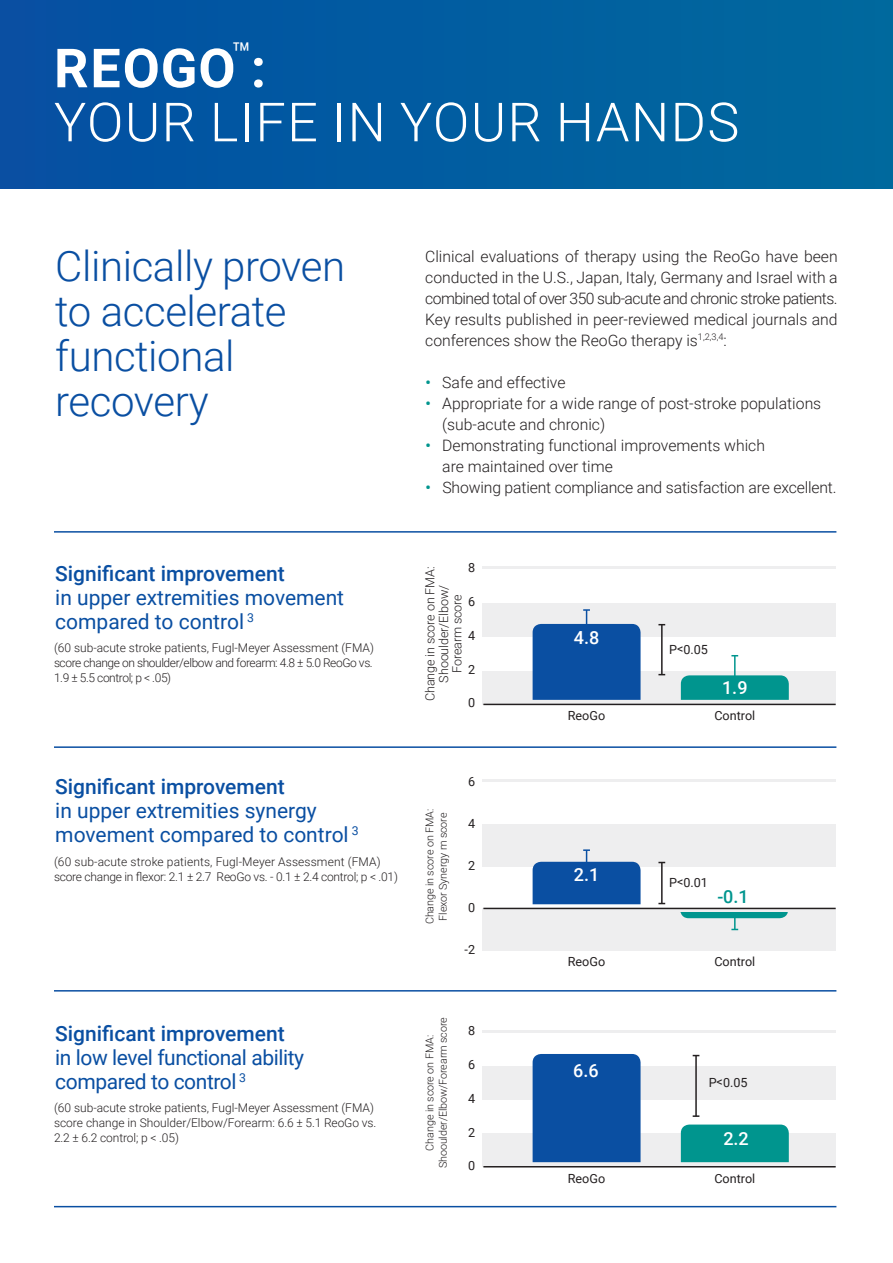
<style>
.page{position:relative;width:893px;height:1263px;background:#fff}
.page>*{position:absolute;margin:0;border:0;box-sizing:border-box;transform-origin:0 0}
.Headlines{font:300 54px "Roboto";letter-spacing:.025em;color:#fff}
.Headlines-2{font:700 54px "Roboto";letter-spacing:.025em;color:#fff}
.Headlines-3{font:300 42px/45px "Roboto";letter-spacing:-.01em;color:#0a4fa2}
.Headlines-4{font:31.5px "Roboto";color:#fff}
.t1{font:21px "Roboto";color:#0a4fa2}
.t2{font:500 21px "Roboto";color:#0a4fa2}
.t3{font:21px "Roboto";letter-spacing:-.02em;color:#0a4fa2}
.t4{font:300 18.9px "Roboto";color:#00958e}
.Main_text_green_bull{font:500 18px "Roboto";color:#fff}
.Main_text_green_bull-2{font:500 18px "Roboto";color:#00958e}
.Main_Text{font:300 15.75px/21px "Roboto";color:#231f20;text-align:justify}
.Main_text_green_bull-3{font:12.6px "Roboto";color:#231f20}
.Main_text_green_bull-4{font:300 12.6px/13.5px "Roboto";letter-spacing:-.01em;color:#231f20;text-align:center}
.t5{font:12.3px "Roboto";color:#0a4fa2}
.Main_text_green_bull-5{font:300 12px/15px "Roboto";color:#231f20}
.Main_text_green_bull-6{font:300 10.8px "Roboto";letter-spacing:-.01em;color:#231f20}
.Main_Text-2{font:300 9.15px "Roboto";color:#231f20}
.s1{font-size:15.75px}
</style>
<div class="page">
<div style="left:0;top:0;width:893px;height:189px;background:linear-gradient(to right,#044fa3,#00699d)"></div>
<hr style="left:54px;top:531px;width:782px;height:2px;background:#0a4fa2">
<hr style="left:54px;top:746px;width:782px;height:2px;background:#0a4fa2">
<hr style="left:54px;top:990px;width:782px;height:1px;background:#0a4fa2">
<hr style="left:54px;top:1206px;width:782px;height:1px;background:#0a4fa2">
<div style="left:483px;top:671px;width:353px;height:34px;background:#eeeeef"></div>
<div style="left:483px;top:603px;width:353px;height:34px;background:#eeeeef"></div>
<hr style="left:483px;top:567px;width:353px;height:2px;background:#eeeeef">
<hr style="left:483px;top:704px;width:353px;height:1px;background:#231f20">
<div style="left:483px;top:908px;width:353px;height:43px;background:#eeeeef"></div>
<div style="left:483px;top:824px;width:353px;height:42px;background:#eeeeef"></div>
<hr style="left:483px;top:779px;width:353px;height:3px;background:#eeeeef">
<hr style="left:483px;top:908px;width:353px;height:1px;background:#231f20">
<hr style="left:661px;top:625px;width:2px;height:50px;background:#231f20">
<div style="left:483px;top:1133px;width:353px;height:34px;background:#eeeeef"></div>
<div style="left:483px;top:1066px;width:353px;height:33px;background:#eeeeef"></div>
<hr style="left:483px;top:1030px;width:353px;height:2px;background:#eeeeef">
<hr style="left:483px;top:1166px;width:353px;height:1px;background:#231f20">
<div style="left:681px;top:1124px;width:108px;height:38px;background:#00958e"></div>
<hr style="left:695px;top:1055px;width:2px;height:61px;background:#231f20">
<svg style="left:693px;top:1115px;width:6px;height:2px"></svg>
<hr style="left:661px;top:862px;width:2px;height:41px;background:#231f20">
<hr style="left:734px;top:656px;width:2px;height:21px;background:#00958e">
<svg style="left:681px;top:675px;width:108px;height:25px;background:#079791"></svg>
<svg style="left:533px;top:609px;width:108px;height:91px"></svg>
<div style="left:533px;top:1054px;width:108px;height:108px;background:#0a4fa2"></div>
<svg style="left:533px;top:849px;width:108px;height:55px"></svg>
<svg style="left:680px;top:912px;width:108px;height:18px"></svg>
<p class="Headlines-4" style="left:232px;top:32px;width:21px">TM</p>
<p class="Headlines-2" style="left:54px;top:30px;width:213px">REOGO :</p>
<p class="Headlines" style="left:54px;top:84px;width:687px">YOUR LIFE IN YOUR HANDS</p>
<p class="Headlines-3" style="left:55px;top:242px;width:291px">Clinically proven to accelerate functional recovery</p>
<p class="t2" style="left:55px;top:559px;width:231px">Significant improvement</p>
<p class="t1" style="left:55px;top:583px;width:290px">in upper extremities movement</p>
<p class="t5" style="left:247px;top:609px;width:8px">3</p>
<p class="t1" style="left:55px;top:607px;width:190px">compared to control</p>
<p class="Main_text_green_bull-5" style="left:54px;top:640px;width:321px;text-align:justify">(60 sub-acute stroke patients, Fugl-Meyer Assessment (FMA( score change on shoulder/elbow and forearm: 4.8 ± 5.0 ReoGo vs.<br>1.9 ± 5.5 control &gt;p; .05(</p>
<p class="t2" style="left:55px;top:771px;width:231px">Significant improvement</p>
<p class="t1" style="left:55px;top:795px;width:263px">in upper extremities synergy</p>
<p class="t5" style="left:352px;top:821px;width:8px">3</p>
<p class="t1" style="left:55px;top:819px;width:295px">movement compared to control</p>
<p class="Main_text_green_bull-5" style="left:54px;top:854px;width:345px">(60 sub-acute stroke patients, Fugl-Meyer Assessment (FMA( score change in flexor: 2.1 ± 2.7 ReoGo vs -. 0.1 ± 2.4 control &gt;p; .01(</p>
<p class="t2" style="left:55px;top:1019px;width:231px">Significant improvement</p>
<p class="t3" style="left:55px;top:1043px;width:250px">in low level functional ability</p>
<p class="t5" style="left:239px;top:1069px;width:8px">3</p>
<p class="t3" style="left:55px;top:1067px;width:183px">compared to control</p>
<p class="Main_text_green_bull-5" style="left:54px;top:1100px;width:324px">(60 sub-acute stroke patients, Fugl-Meyer Assessment (FMA( score change in Shoulder/Elbow/Forearm: 6.6 ± 5.1 ReoGo vs.<br>2.2 ± 6.2 control &gt;p; .05(</p>
<p class="Main_Text" style="left:425px;top:245px;width:414px">Clinical evaluations of therapy using the ReoGo have been conducted in the U S. ., Japan, Italy, Germany and Israel with a combined total of over 350 sub-acute and chronic stroke patients.</p>
<p class="Main_Text" style="left:425px;top:308px;width:414px">Key results published in peer-reviewed medical journals and</p>
<p class="Main_Text-2" style="left:698px;top:331px;width:30px">1,2,3,4<span class="s1">:</span></p>
<p class="Main_Text" style="left:425px;top:329px;width:274px">conferences show the ReoGo therapy is</p>
<p class="Main_Text" style="left:442px;top:371px;width:125px">Safe and effective</p>
<p class="t4" style="left:425px;top:369px;width:8px">•</p>
<p class="t4" style="left:425px;top:390px;width:8px">•</p>
<p class="t4" style="left:425px;top:432px;width:8px">•</p>
<p class="t4" style="left:425px;top:474px;width:8px">•</p>
<p class="Main_Text" style="left:442px;top:392px;width:381px">Appropriate for a wide range of post-stroke populations</p>
<p class="Main_Text" style="left:442px;top:413px;width:164px">(sub-acute and chronic(</p>
<p class="Main_Text" style="left:442px;top:434px;width:324px">Demonstrating functional improvements which</p>
<p class="Main_Text" style="left:442px;top:455px;width:172px">are maintained over time</p>
<p class="Main_Text" style="left:442px;top:476px;width:396px">Showing patient compliance and satisfaction are excellent.</p>
<p class="Main_text_green_bull-3" style="left:468px;top:559px;width:9px">8</p>
<p class="Main_text_green_bull-3" style="left:468px;top:593px;width:9px">6</p>
<p class="Main_text_green_bull-3" style="left:468px;top:626px;width:9px">4</p>
<p class="Main_text_green_bull-3" style="left:468px;top:660px;width:9px">2</p>
<p class="Main_text_green_bull-3" style="left:468px;top:694px;width:9px">0</p>
<p class="Main_text_green_bull-4" style="left:423px;top:701px;width:136px;rotate:-90deg">Change in score on FMA:</p>
<p class="Main_text_green_bull-4" style="left:436px;top:682px;width:99px;rotate:-90deg">Shooulder/Elbow/<br>Forearm score</p>
<p class="Main_text_green_bull-6" style="left:422px;top:924px;width:117px;rotate:-90deg">Change in score on FMA:</p>
<p class="Main_text_green_bull-6" style="left:436px;top:920px;width:109px;rotate:-90deg">Flexor Synergy m score</p>
<p class="Main_text_green_bull-3" style="left:468px;top:773px;width:9px">6</p>
<p class="Main_text_green_bull-3" style="left:468px;top:815px;width:9px">4</p>
<p class="Main_text_green_bull-3" style="left:468px;top:857px;width:9px">2</p>
<p class="Main_text_green_bull-3" style="left:468px;top:899px;width:9px">0</p>
<p class="Main_text_green_bull-3" style="left:465px;top:941px;width:12px">-2</p>
<p class="Main_text_green_bull-6" style="left:436px;top:1168px;width:153px;rotate:-90deg">Shooulder/Elbow/Forearm score</p>
<p class="Main_text_green_bull-6" style="left:422px;top:1150px;width:117px;rotate:-90deg">Change in score on FMA:</p>
<p class="Main_text_green_bull-3" style="left:468px;top:1022px;width:9px">8</p>
<p class="Main_text_green_bull-3" style="left:468px;top:1056px;width:9px">6</p>
<p class="Main_text_green_bull-3" style="left:468px;top:1089px;width:9px">4</p>
<p class="Main_text_green_bull-3" style="left:468px;top:1123px;width:9px">2</p>
<p class="Main_text_green_bull-3" style="left:468px;top:1157px;width:9px">0</p>
<p class="Main_text_green_bull" style="left:574px;top:625px;width:27px">4.8</p>
<p class="Main_text_green_bull-3" style="left:568px;top:707px;width:39px">ReoGo</p>
<p class="Main_text_green_bull" style="left:574px;top:862px;width:27px">2.1</p>
<p class="Main_text_green_bull-3" style="left:568px;top:953px;width:39px">ReoGo</p>
<p class="Main_text_green_bull" style="left:573px;top:1058px;width:27px">6.6</p>
<p class="Main_text_green_bull-3" style="left:568px;top:1169px;width:39px">ReoGo</p>
<p class="Main_text_green_bull-3" style="left:669px;top:640px;width:40px">P&gt;0.05</p>
<p class="Main_text_green_bull" style="left:722px;top:675px;width:27px">1.9</p>
<p class="Main_text_green_bull-3" style="left:714px;top:707px;width:42px">Control</p>
<p class="Main_text_green_bull-3" style="left:669px;top:874px;width:40px">P&gt;0.01</p>
<p class="Main_text_green_bull-2" style="left:717px;top:884px;width:33px">-0.1</p>
<p class="Main_text_green_bull-3" style="left:714px;top:953px;width:42px">Control</p>
<p class="Main_text_green_bull-3" style="left:709px;top:1074px;width:40px">P&gt;0.05</p>
<p class="Main_text_green_bull" style="left:723px;top:1126px;width:27px">2.2</p>
<p class="Main_text_green_bull-3" style="left:714px;top:1169px;width:42px">Control</p>
</div>
